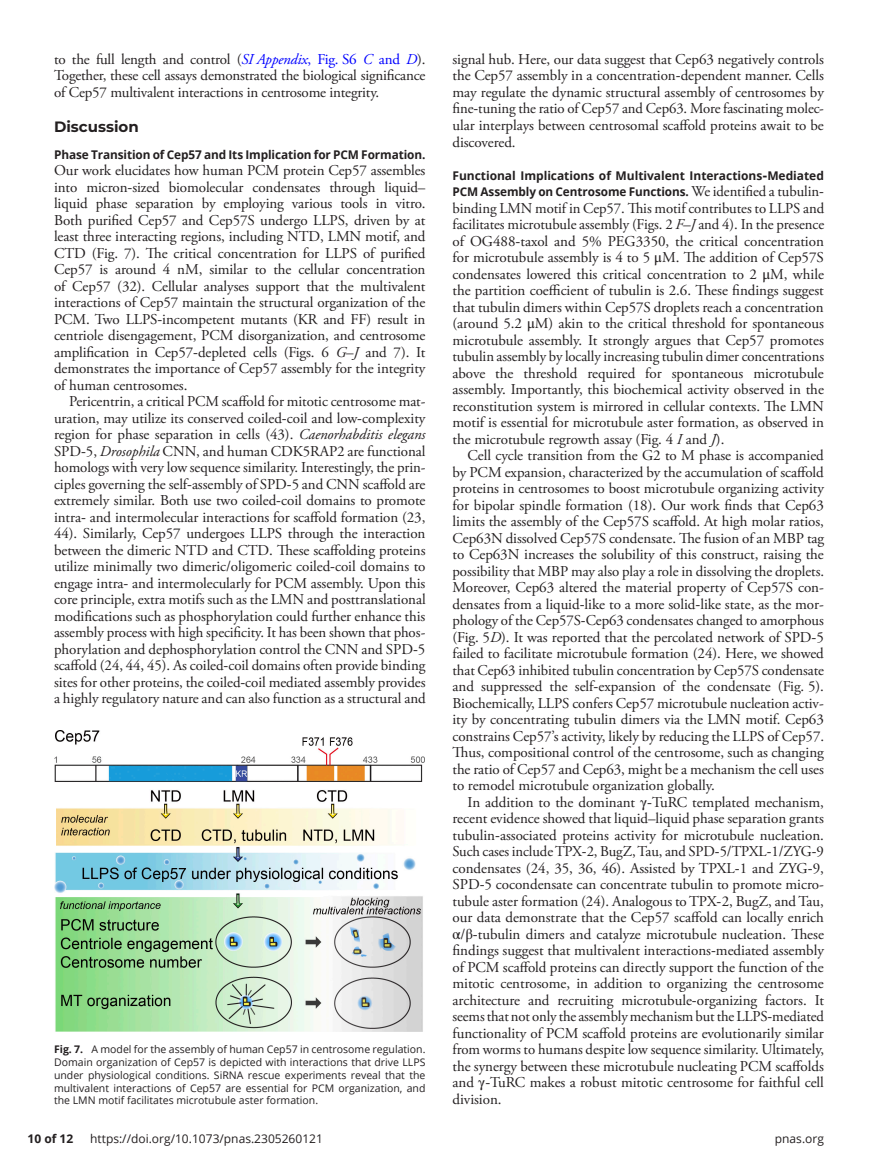
<style>
.page{position:relative;width:878px;height:1175px;background:#fff}
.page>*{position:absolute;margin:0;border:0;box-sizing:border-box;transform-origin:0 0}
.t1{font:15px/16.5px "Adobe Garamond Pro";letter-spacing:-.005em;color:#231f20;text-align:justify}
.t2{font:700 15px "Montserrat";color:#231f20}
.t3{font:700 12px/16.5px "Open Sans";letter-spacing:-.005em;color:#231f20}
.t4{font:12px "Open Sans";color:#231f20}
.t5{font:10.5px/12.8px "Open Sans";color:#231f20;text-align:justify}
.s1{font-style:italic;color:#00f}
.s2{color:#00f}
.s3{font-family:"STIX"}
.s4{font-style:italic}
.s5{font-weight:700}
.s6{font-family:"STIX";font-size:15px}
.s7{font-family:"Adobe Garamond Pro";font-weight:400;font-size:15px}
.s8{font-family:"STIX";font-weight:400;font-size:15px}
</style>
<div class="page">
<img style="left:55px;top:730px;width:370px;height:301px">
<p class="t1" style="left:54px;top:51px;width:373px">to the full length and control (<span class="s1">SI Appendix</span><span class="s2">, Fig. S6</span> <span class="s1">C</span> <span class="s2">and</span> <span class="s1">D</span>).<br>Together, these cell assays demonstrated the biological significance of Cep57 multivalent interactions in centrosome integrity.</p>
<p class="t2" style="left:54px;top:115px;width:86px">Discussion</p>
<p class="t3" style="left:54px;top:146px;width:373px">Phase Transition of Cep57 and Its Implication for PCM Formation.</p>
<p class="t1" style="left:54px;top:162px;width:373px">Our work elucidates how human PCM protein Cep57 assembles into micron<span class="s3">-</span>sized biomolecular condensates through liquid– liquid phase separation by employing various tools in vitro.<br>Both purified Cep57 and Cep57S undergo LLPS, driven by at least three interacting regions, including NTD, LMN motif, and CTD (Fig. 7). The critical concentration for LLPS of purified Cep57 is around 4 nM, similar to the cellular concentration of Cep57 (32). Cellular analyses support that the multivalent interactions of Cep57 maintain the structural organization of the PCM. Two LLPS<span class="s3">-</span>incompetent mutants (KR and FF) result in centriole disengagement, PCM disorganization, and centrosome amplification in Cep57<span class="s3">-</span>depleted cells (Figs. 6 <span class="s4">G</span>–<span class="s4">J</span> and 7). It demonstrates the importance of Cep57 assembly for the integrity of human centrosomes.</p>
<p class="t1" style="left:54px;top:393px;width:373px;text-indent:15px">Pericentrin, a critical PCM scaffold for mitotic centrosome mat&shy;uration, may utilize its conserved coiled<span class="s3">-</span>coil and low<span class="s3">-</span>complexity region for phase separation in cells (43). <span class="s4">Caenorhabditis elegans </span>SPD<span class="s3">-</span>5, <span class="s4">Drosophila</span> CNN, and human CDK5RAP2 are functional homologs with very low sequence similarity. Interestingly, the prin&shy;ciples governing the self<span class="s3">-</span>assembly of SPD<span class="s3">-</span>5 and CNN scaffold are extremely similar. Both use two coiled<span class="s3">-</span>coil domains to promote intra<span class="s3">-</span> and intermolecular interactions for scaffold formation (23, 44). Similarly, Cep57 undergoes LLPS through the interaction between the dimeric NTD and CTD. These scaffolding proteins utilize minimally two dimeric/oligomeric coiled<span class="s3">-</span>coil domains to engage intra<span class="s3">-</span> and intermolecularly for PCM assembly. Upon this core principle, extra motifs such as the LMN and posttranslational modifications such as phosphorylation could further enhance this assembly process with high specificity. It has been shown that phos&shy;phorylation and dephosphorylation control the CNN and SPD<span class="s3">-</span>5 scaffold (24, 44, 45). As coiled<span class="s3">-</span>coil domains often provide binding sites for other proteins, the coiled<span class="s3">-</span>coil mediated assembly provides a highly regulatory nature and can also function as a structural and</p>
<p class="t5" style="left:54px;top:1043px;width:373px"><span class="s5">Fig. 7.</span> A model for the assembly of human Cep57 in centrosome regulation.<br>Domain organization of Cep57 is depicted with interactions that drive LLPS under physiological conditions. SiRNA rescue experiments reveal that the multivalent interactions of Cep57 are essential for PCM organization, and the LMN motif facilitates microtubule aster formation.</p>
<p class="t1" style="left:452px;top:51px;width:373px">signal hub. Here, our data suggest that Cep63 negatively controls the Cep57 assembly in a concentration<span class="s3">-</span>dependent manner. Cells may regulate the dynamic structural assembly of centrosomes by fine<span class="s3">-</span>tuning the ratio of Cep57 and Cep63. More fascinating molec&shy;ular interplays between centrosomal scaffold proteins await to be discovered.</p>
<p class="t3" style="left:452px;top:167px;width:373px">Functional Implications of Multivalent Interactions<span class="s6">-</span>Mediated<br>PCM Assembly on Centrosome Functions. <span class="s7">We identified a tubulin</span><span class="s8">-</span></p>
<p class="t1" style="left:452px;top:200px;width:373px">binding LMN motif in Cep57. This motif contributes to LLPS and facilitates microtubule assembly (Figs. 2 <span class="s4">F–J</span> and 4). In the presence of OG488<span class="s3">-</span>taxol and 5% PEG3350, the critical concentration for microtubule assembly is 4 to 5 <span class="s3">μ</span>M. The addition of Cep57S condensates lowered this critical concentration to 2 <span class="s3">μ</span>M, while the partition coefficient of tubulin is 2.6. These findings suggest that tubulin dimers within Cep57S droplets reach a concentration (around 5.2 <span class="s3">μ</span>M) akin to the critical threshold for spontaneous microtubule assembly. It strongly argues that Cep57 promotes tubulin assembly by locally increasing tubulin dimer concentrations above the threshold required for spontaneous microtubule assembly. Importantly, this biochemical activity observed in the reconstitution system is mirrored in cellular contexts. The LMN motif is essential for microtubule aster formation, as observed in the microtubule regrowth assay (Fig. 4 <span class="s4">I</span> and <span class="s4">J</span>).</p>
<p class="t1" style="left:452px;top:447px;width:373px;text-indent:15px">Cell cycle transition from the G2 to M phase is accompanied by PCM expansion, characterized by the accumulation of scaffold proteins in centrosomes to boost microtubule organizing activity for bipolar spindle formation (18). Our work finds that Cep63 limits the assembly of the Cep57S scaffold. At high molar ratios, Cep63N dissolved Cep57S condensate. The fusion of an MBP tag to Cep63N increases the solubility of this construct, raising the possibility that MBP may also play a role in dissolving the droplets.<br>Moreover, Cep63 altered the material property of Cep57S con&shy;densates from a liquid<span class="s3">-</span>like to a more solid<span class="s3">-</span>like state, as the mor&shy;phology of the Cep57S<span class="s3">-</span>Cep63 condensates changed to amorphous (Fig. 5<span class="s4">D</span>). It was reported that the percolated network of SPD<span class="s3">-</span>5 failed to facilitate microtubule formation (24). Here, we showed that Cep63 inhibited tubulin concentration by Cep57S condensate and suppressed the self<span class="s3">-</span>expansion of the condensate (Fig. 5).<br>Biochemically, LLPS confers Cep57 microtubule nucleation activ&shy;ity by concentrating tubulin dimers via the LMN motif. Cep63 constrains Cep57’s activity, likely by reducing the LLPS of Cep57.<br>Thus, compositional control of the centrosome, such as changing the ratio of Cep57 and Cep63, might be a mechanism the cell uses to remodel microtubule organization globally.</p>
<p class="t1" style="left:452px;top:794px;width:373px;text-indent:15px">In addition to the dominant <span class="s3">γ-</span>TuRC templated mechanism, recent evidence showed that liquid–liquid phase separation grants tubulin<span class="s3">-</span>associated proteins activity for microtubule nucleation.<br>Such cases include TPX<span class="s3">-</span>2, BugZ, Tau, and SPD<span class="s3">-</span>5/TPXL<span class="s3">-</span>1/ZYG<span class="s3">-</span>9 condensates (24, 35, 36, 46). Assisted by TPXL<span class="s3">-</span>1 and ZYG<span class="s3">-</span>9, SPD<span class="s3">-</span>5 cocondensate can concentrate tubulin to promote micro&shy;tubule aster formation (24). Analogous to TPX<span class="s3">-</span>2, BugZ, and Tau, our data demonstrate that the Cep57 scaffold can locally enrich <span class="s3">α</span>/<span class="s3">β-</span>tubulin dimers and catalyze microtubule nucleation. These findings suggest that multivalent interactions<span class="s3">-</span>mediated assembly of PCM scaffold proteins can directly support the function of the mitotic centrosome, in addition to organizing the centrosome architecture and recruiting microtubule<span class="s3">-</span>organizing factors. It seems that not only the assembly mechanism but the LLPS<span class="s3">-</span>mediated functionality of PCM scaffold proteins are evolutionarily similar from worms to humans despite low sequence similarity. Ultimately, the synergy between these microtubule nucleating PCM scaffolds and <span class="s3">γ-</span>TuRC makes a robust mitotic centrosome for faithful cell division.</p>
<p class="t3" style="left:28px;top:1130px;width:47px">10 of 12</p>
<p class="t4" style="left:90px;top:1130px;width:234px">https://doi.org/10.1073/pnas.2305260121</p>
<p class="t4" style="left:774px;top:1130px;width:51px">pnas.org</p>
</div>
